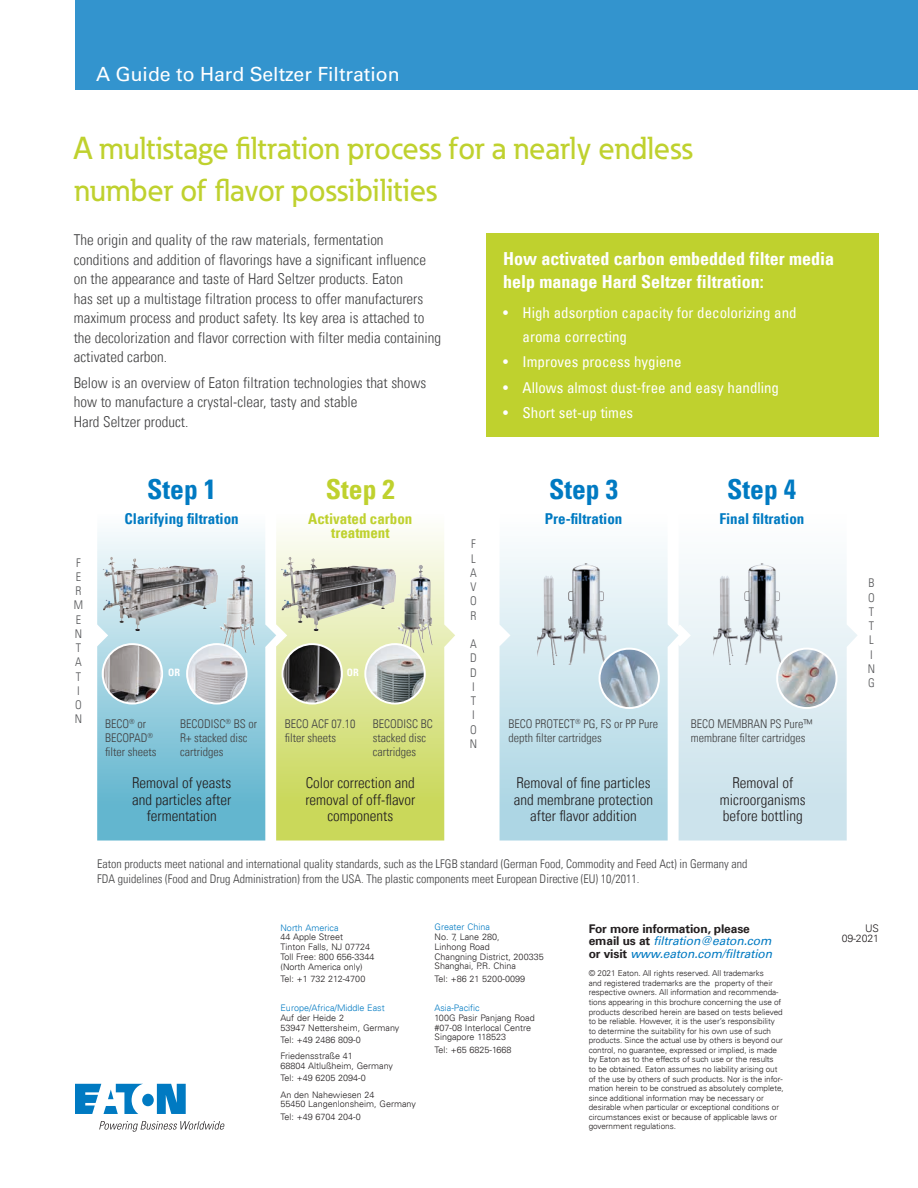
<style>
.page{position:relative;width:918px;height:1188px;background:#fff}
.page>*{position:absolute;margin:0;border:0;box-sizing:border-box;transform-origin:0 0}
.t1{font:500 31.5px/42px "Eaton";color:#bfd12e}
.t2{font:700 condensed 27.6px "Univers LT";color:#007ac2}
.t3{font:700 condensed 27.6px "Univers LT";color:#bfd12e}
.t4{font:19.5px "Univers LT Std";color:#fff}
.t5{font:700 condensed 18px/22.5px "Univers LT";color:#fff}
.t6{font:300 condensed 15px/19.5px "Univers LT";color:#414142}
.t7{font:300 condensed 15px/16.5px "Univers LT";color:#231f20;text-align:center}
.t8{font:condensed 15px/24px "Univers LT";color:#fff}
.t9{font:700 condensed 15px "Univers LT";color:#007ac2}
.t10{font:700 condensed 15px/14.2px "Univers LT";color:#bfd12e;text-align:center}
.t11{font:300 condensed 12px/14.2px "Univers LT";color:#414142}
.t12{font:700 12px/12px "Univers LT";letter-spacing:-.01em;color:#231f20}
.t13{font:300 condensed 12px/14.2px "Univers LT";color:#57585a}
.t14{font:italic 12px "Univers LT";letter-spacing:-.01em;color:#007ac2}
.t15{font:300 10.5px/10.5px "Univers LT";letter-spacing:-.01em;color:#231f20;text-align:right}
.t16{font:700 condensed 10.2px "Univers LT";color:#fff}
.t17{font:300 9px/9.8px "Univers LT";color:#231f20}
.t18{font:300 9px "Univers LT";color:#007ac2}
.t19{font:300 8.25px/9.6px "Univers LT";letter-spacing:-.005em;color:#231f20}
.s1{font-weight:400;font-style:italic;color:#007ac2}
.s2{font-weight:700;font-style:normal;color:#231f20}
</style>
<div class="page">
<div style="left:75px;top:0;width:843px;height:90px;background:#3394ce"></div>
<svg style="left:679px;top:563px;width:178px;height:278px"></svg>
<svg style="left:679px;top:624px;width:12px;height:22px"></svg>
<svg style="left:500px;top:549px;width:179px;height:292px;background:#cbe3eb"></svg>
<svg style="left:499px;top:624px;width:11px;height:22px"></svg>
<svg style="left:276px;top:531px;width:179px;height:310px;background:#d9e19b"></svg>
<img style="left:281px;top:557px;width:9px;height:16px">
<svg style="left:97px;top:532px;width:169px;height:309px;background:#99c8d6"></svg>
<img style="left:227px;top:565px;width:16px;height:45px">
<svg style="left:265px;top:624px;width:79px;height:81px"></svg>
<svg style="left:185px;top:642px;width:63px;height:63px;background:#c4cfd6"></svg>
<svg style="left:300px;top:567px;width:61px;height:39px;background:#6c696a"></svg>
<img style="left:568px;top:563px;width:18px;height:65px">
<svg style="left:97px;top:624px;width:67px;height:81px;background:#adbcc1"></svg>
<img style="left:103px;top:557px;width:9px;height:16px">
<img style="left:404px;top:565px;width:17px;height:45px">
<svg style="left:363px;top:642px;width:64px;height:63px;background:#bdc3b1"></svg>
<img style="left:744px;top:563px;width:18px;height:65px">
<svg style="left:775px;top:647px;width:64px;height:63px;background:#c4cbce"></svg>
<svg style="left:598px;top:647px;width:63px;height:63px;background:#b2c3cf"></svg>
<div style="left:486px;top:234px;width:393px;height:203px;background:#bfd12e"></div>
<svg style="left:75px;top:1084px;width:111px;height:30px"></svg>
<svg style="left:99px;top:1121px;width:126px;height:11px"></svg>
<h3 class="t4" style="left:96px;top:63px;width:305px">A Guide to Hard Seltzer Filtration</h3>
<h1 class="t1" style="left:74px;top:126px;width:620px">A multistage filtration process for a nearly endless number of flavor possibilities</h1>
<p class="t6" style="left:74px;top:230px;width:369px">The origin and quality of the raw materials, fermentation conditions and addition of flavorings have a significant influence on the appearance and taste of Hard Seltzer products. Eaton<br>has set up a multistage filtration process to offer manufacturers maximum process and product safety. Its key area is attached to the decolorization and flavor correction with filter media containing activated carbon.</p>
<h3 class="t6" style="left:74px;top:373px;width:354px">Below is an overview of Eaton filtration technologies that shows how to manufacture a crystal-clear, tasty and stable<br>Hard Seltzer product.</h3>
<h3 class="t5" style="left:503px;top:248px;width:332px">How activated carbon embedded filter media help manage Hard Seltzer filtration:</h3>
<h3 class="t8" style="left:523px;top:300px;width:276px;text-indent:-19px">• High adsorption capacity for decolorizing and aroma correcting</h3>
<h3 class="t8" style="left:503px;top:350px;width:180px">• Improves process hygiene</h3>
<h3 class="t8" style="left:503px;top:375px;width:278px">• Allows almost dust-free and easy handling</h3>
<h3 class="t8" style="left:503px;top:401px;width:132px">• Short set-up times</h3>
<h3 class="t13" style="left:74px;top:555px;width:11px">F<br>E<br>R<br>M<br>E<br>N<br>T<br>A<br>T<br>I<br>O<br>N</h3>
<h2 class="t2" style="left:147px;top:472px;width:71px">Step 1</h2>
<h2 class="t3" style="left:326px;top:472px;width:70px">Step 2</h2>
<h2 class="t2" style="left:549px;top:472px;width:70px">Step 3</h2>
<h2 class="t2" style="left:727px;top:472px;width:71px">Step 4</h2>
<h3 class="t9" style="left:125px;top:509px;width:116px">Clarifying filtration</h3>
<h3 class="t10" style="left:308px;top:511px;width:106px">Activated carbon treatment</h3>
<h3 class="t9" style="left:545px;top:509px;width:79px">Pre-filtration</h3>
<h3 class="t9" style="left:719px;top:509px;width:87px">Final filtration</h3>
<h3 class="t13" style="left:470px;top:537px;width:8px;text-align:justify">F L A V O R</h3>
<h3 class="t13" style="left:470px;top:637px;width:9px">A<br>D<br>D<br>I<br>T<br>I<br>O<br>N</h3>
<p class="t16" style="left:168px;top:666px;width:13px">OR</p>
<p class="t16" style="left:347px;top:666px;width:13px">OR</p>
<h3 class="t11" style="left:105px;top:716px;width:53px">BECO<sup>®</sup> or<br>BECOPAD<sup>® </sup>filter sheets</h3>
<h3 class="t11" style="left:285px;top:716px;width:72px">BECO ACF 07.10 filter sheets</h3>
<h3 class="t11" style="left:509px;top:716px;width:151px">BECO PROTECT<sup>®</sup> PG, FS or PP Pure depth filter cartridges</h3>
<h3 class="t11" style="left:691px;top:716px;width:123px">BECO MEMBRAN PS Pure™ membrane filter cartridges</h3>
<h3 class="t11" style="left:180px;top:716px;width:78px">BECODISC<sup>®</sup> BS or<br>R+ stacked disc cartridges</h3>
<h3 class="t11" style="left:373px;top:716px;width:61px">BECODISC BC stacked disc cartridges</h3>
<h3 class="t7" style="left:132px;top:775px;width:101px">Removal of yeasts and particles after fermentation</h3>
<h3 class="t7" style="left:305px;top:775px;width:111px">Color correction and removal of off-flavor components</h3>
<h3 class="t7" style="left:514px;top:775px;width:141px">Removal of fine particles and membrane protection after flavor addition</h3>
<h3 class="t7" style="left:720px;top:775px;width:87px">Removal of microorganisms before bottling</h3>
<p class="t11" style="left:97px;top:857px;width:652px">Eaton products meet national and international quality standards, such as the LFGB standard (German Food, Commodity and Feed Act) in Germany and<br>FDA guidelines (Food and Drug Administration) from the USA. The plastic components meet European Directive (EU) 10/2011.</p>
<h3 class="t12" style="left:589px;top:923px;width:184px">For more information, please email us at <span class="s1">filtration@eaton.com</span></h3>
<h3 class="t14" style="left:589px;top:947px;width:185px"><span class="s2">or visit</span> www.eaton.com/filtration</h3>
<p class="t19" style="left:589px;top:969px;width:197px">© 2021 Eaton. All rights reserved. All trademarks<br>and registered trademarks are the property of their respective owners. All information and recommenda&shy;tions appearing in this brochure concerning the use of products described herein are based on tests believed to be reliable. However, it is the user’s responsibility to determine the suitability for his own use of such products. Since the actual use by others is beyond our control, no guarantee, expressed or implied, is made by Eaton as to the effects of such use or the results<br>to be obtained. Eaton assumes no liability arising out of the use by others of such products. Nor is the infor&shy;mation herein to be construed as absolutely complete, since additional information may be necessary or desirable when particular or exceptional conditions or circumstances exist or because of applicable laws or government regulations.</p>
<p class="t18" style="left:435px;top:922px;width:57px">Greater China</p>
<p class="t17" style="left:435px;top:932px;width:111px">No. 7, Lane 280,<br>Linhong Road<br>Changning District, 200335<br>Shanghai, P.R. China</p>
<p class="t17" style="left:435px;top:974px;width:92px">Tel: +86 21 5200-0099</p>
<p class="t18" style="left:435px;top:1003px;width:47px">Asia-Pacific</p>
<p class="t17" style="left:435px;top:1013px;width:102px">100G Pasir Panjang Road #07-08 Interlocal Centre<br>Singapore 118523</p>
<p class="t17" style="left:435px;top:1045px;width:79px">Tel: +65 6825-1668</p>
<p class="t18" style="left:280px;top:922px;width:60px">North America</p>
<p class="t17" style="left:280px;top:932px;width:95px">44 Apple Street<br>Tinton Falls, NJ 07724<br>Toll Free: 800 656-3344 (North America only)</p>
<p class="t17" style="left:280px;top:974px;width:86px">Tel: +1 732 212-4700</p>
<p class="t18" style="left:280px;top:1003px;width:106px">Europe/Africa/Middle East</p>
<p class="t17" style="left:280px;top:1013px;width:120px">Auf der Heide 2<br>53947 Nettersheim, Germany</p>
<p class="t17" style="left:280px;top:1032px;width:82px;line-height:16.2px">Tel: +49 2486 809-0<br>Friedensstraße 41</p>
<p class="t17" style="left:280px;top:1060px;width:114px;line-height:12.5px">68804 Altlußheim, Germany<br>Tel: +49 6205 2094-0</p>
<p class="t17" style="left:280px;top:1090px;width:137px">An den Nahewiesen 24<br>55450 Langenlonsheim, Germany</p>
<p class="t17" style="left:280px;top:1112px;width:82px">Tel: +49 6704 204-0</p>
<h3 class="t13" style="left:868px;top:576px;width:9px">B<br>O<br>T<br>T<br>L<br>I<br>N<br>G</h3>
<p class="t15" style="left:842px;top:923px;width:39px">US<br>09-2021</p>
</div>
